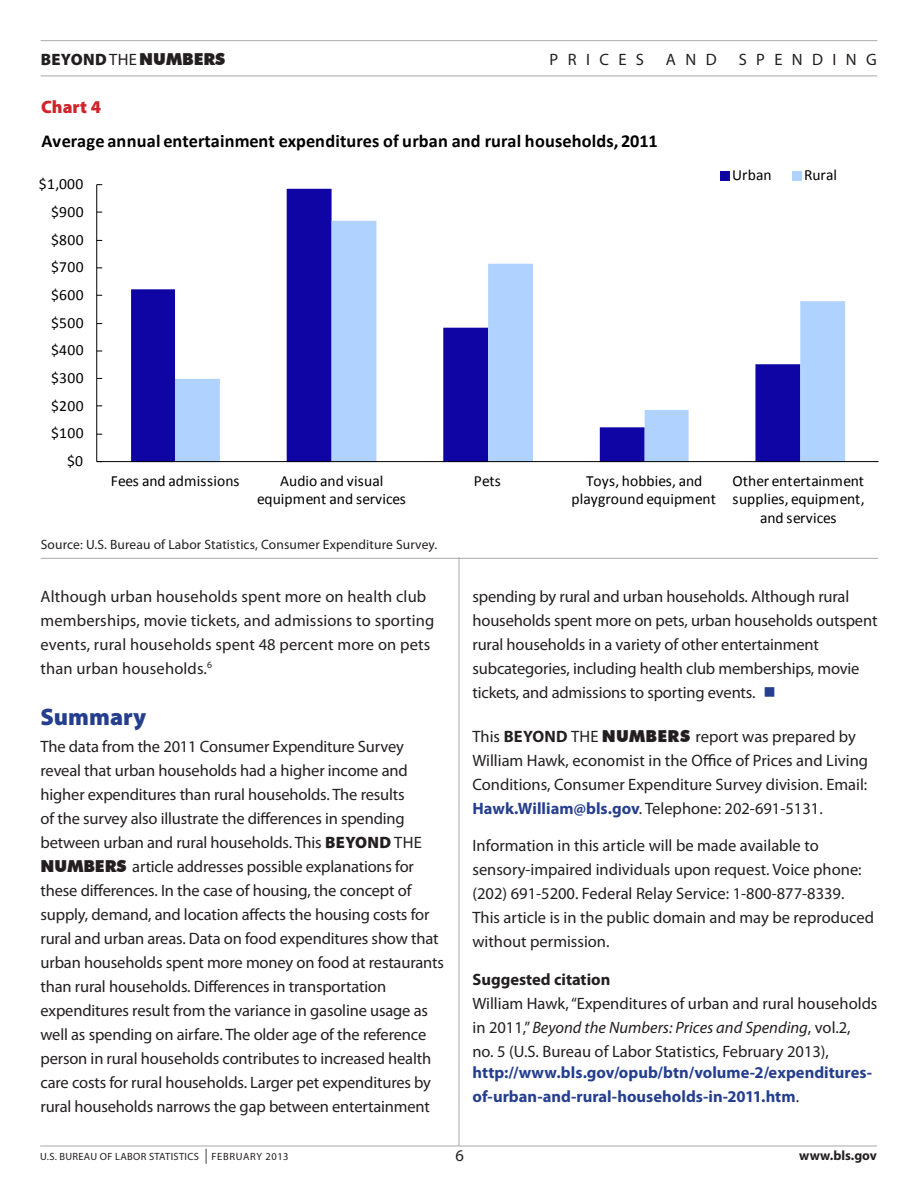
<style>
.page{position:relative;width:918px;height:1188px;background:#fff}
.page>*{position:absolute;margin:0;border:0;box-sizing:border-box;transform-origin:0 0}
.Heading_2{font:900 24px "Myriad Pro";color:#253f8e}
.t1{font:700 18.3px "Calibri";letter-spacing:.005em;color:#000}
.Heading_4{font:900 18px "Myriad Pro";color:#d1232a}
.Last_Paragraph_Ballo{font:16.5px/24px "Myriad Pro";letter-spacing:-.01em;color:#231f20}
.BTN_Graphic_Paragrap{font:16.5px/24px "Myriad Pro";color:#231f20}
.Last_Paragraph_Ballo-2{font:16.5px/24px "Myriad Pro";letter-spacing:.01em;color:#231f20}
.t2{font:700 16.5px/24px "Myriad Pro";color:#253f8e}
.t3{font:700 16.5px "Myriad Pro";color:#231f20}
.t4{font:900 16.5px "Futura BT";color:#231f20}
.Last_Paragraph_Ballo-3{font:16.5px "Myriad Pro";letter-spacing:.57em;color:#231f20}
.t5{font:15.6px/18.3px "Calibri";letter-spacing:.005em;color:#000;text-align:center}
.t6{font:13.65px "Calibri";letter-spacing:.005em;color:#000}
.Source_line{font:13.5px "Myriad Pro";letter-spacing:.01em;color:#231f20}
.t7{font:700 13.5px "Myriad Pro";color:#231f20}
.t8{font:10.5px "Myriad Pro";letter-spacing:.03em;color:#231f20}
.s1{font-family:"Myriad Pro"}
.s2{font-family:"Myriad Pro";font-weight:400}
.s3{font-weight:900}
.s4{font-family:"Futura BT";font-weight:900}
.s5{color:#253f8e}
.s6{font-weight:700}
.s7{font-weight:700;color:#253f8e}
.s8{font-style:italic}
.s9{font-weight:400;color:#231f20}
.s10{font-size:15px}
</style>
<div class="page">
<hr style="left:40px;top:1146px;width:837px;height:1px;background:#a8a9ad">
<hr style="left:41px;top:40px;width:836px;height:1px;background:#a8a9ad">
<hr style="left:41px;top:76px;width:836px;height:1px;background:#a8a9ad">
<hr style="left:459px;top:557px;width:1px;height:589px;background:#a8a9ad">
<svg style="left:131px;top:189px;width:245px;height:272px"></svg>
<svg style="left:175px;top:221px;width:670px;height:240px"></svg>
<hr style="left:96px;top:185px;width:1px;height:277px;background:#000">
<hr style="left:97px;top:461px;width:782px;height:1px;background:#000">
<div style="left:721px;top:171px;width:9px;height:10px;background:#0f05a5"></div>
<div style="left:792px;top:171px;width:9px;height:10px;background:#afd2ff"></div>
<hr style="left:41px;top:558px;width:837px;height:1px;background:#a8a9ad">
<p class="t4" style="left:41px;top:49px;width:186px"><span class="s1">BEYOND</span> <span class="s2">THE</span>NUMBERS</p>
<p class="Last_Paragraph_Ballo" style="left:550px;top:47px;width:96px">PRICES</p>
<p class="Last_Paragraph_Ballo" style="left:666px;top:47px;width:52px">AND</p>
<p class="Last_Paragraph_Ballo-3" style="left:739px;top:49px;width:140px">SPENDING</p>
<p class="Heading_4" style="left:41px;top:95px;width:61px">Chart 4</p>
<p class="t1" style="left:42px;top:130px;width:618px">Average annual entertainment expenditures of urban and rural households, 2011</p>
<p class="t5" style="left:39px;top:175px;width:46px">$1,000</p>
<p class="t5" style="left:51px;top:203px;width:34px">$900</p>
<p class="t5" style="left:51px;top:230px;width:34px">$800</p>
<p class="t5" style="left:51px;top:258px;width:34px">$700</p>
<p class="t5" style="left:51px;top:286px;width:34px">$600</p>
<p class="t5" style="left:51px;top:313px;width:34px">$500</p>
<p class="t5" style="left:51px;top:341px;width:34px">$400</p>
<p class="t5" style="left:51px;top:369px;width:34px">$300</p>
<p class="t5" style="left:51px;top:396px;width:34px">$200</p>
<p class="t5" style="left:51px;top:424px;width:34px">$100</p>
<p class="t5" style="left:67px;top:452px;width:18px">$0</p>
<p class="t5" style="left:732px;top:166px;width:41px">Urban</p>
<p class="t5" style="left:804px;top:166px;width:34px">Rural</p>
<p class="t5" style="left:111px;top:472px;width:130px">Fees and admissions</p>
<p class="t5" style="left:257px;top:472px;width:150px">Audio and visual equipment and services</p>
<p class="t5" style="left:474px;top:472px;width:29px">Pets</p>
<p class="t5" style="left:572px;top:472px;width:146px">Toys, hobbies, and playground equipment</p>
<p class="t5" style="left:733px;top:471px;width:134px;line-height:18.8px">Other entertainment supplies, equipment, and services</p>
<p class="Source_line" style="left:41px;top:536px;width:398px">Source: U.S. Bureau of Labor Statistics, Consumer Expenditure Survey.</p>
<p class="t6" style="left:43px;top:536px;width:392px">Source:U.S. Bureau of Labor Statistics, Consumer Expenditure Survey.</p>
<p class="Last_Paragraph_Ballo-2" style="left:40px;top:584px;width:395px">Although urban households spent more on health club memberships, movie tickets, and admissions to sporting events, rural households spent 48 percent more on pets than urban households.<sup>6</sup></p>
<p class="Heading_2" style="left:40px;top:700px;width:107px">Summary</p>
<p class="Last_Paragraph_Ballo" style="left:40px;top:734px;width:405px">The data from the 2011 Consumer Expenditure Survey reveal that urban households had a higher income and higher expenditures than rural households. The results<br>of the survey also illustrate the differences in spending between urban and rural households. This <span class="s3">BEYOND</span> THE <span class="s4">NUMBERS</span> article addresses possible explanations for these differences. In the case of housing, the concept of supply, demand, and location affects the housing costs for rural and urban areas. Data on food expenditures show that urban households spent more money on food at restaurants than rural households. Differences in transportation expenditures result from the variance in gasoline usage as well as spending on airfare. The older age of the reference person in rural households contributes to increased health care costs for rural households. Larger pet expenditures by rural households narrows the gap between entertainment</p>
<p class="Last_Paragraph_Ballo" style="left:472px;top:584px;width:406px">spending by rural and urban households. Although rural households spent more on pets, urban households outspent rural households in a variety of other entertainment subcategories, including health club memberships, movie tickets, and admissions to sporting events. <span class="s5">■</span></p>
<p class="BTN_Graphic_Paragrap" style="left:472px;top:724px;width:397px">This <span class="s6">BEYOND</span> THE <span class="s4">NUMBERS</span> report was prepared by William Hawk, economist in the Office of Prices and Living Conditions, Consumer Expenditure Survey division. Email:<br><span class="s7">Hawk.William@bls.gov</span>. Telephone: 202-691-5131.</p>
<p class="Last_Paragraph_Ballo" style="left:472px;top:834px;width:403px">Information in this article will be made available to sensory-impaired individuals upon request. Voice phone: (202) 691-5200. Federal Relay Service: 1-800-877-8339.<br>This article is in the public domain and may be reproduced without permission.</p>
<p class="t3" style="left:472px;top:969px;width:139px">Suggested citation</p>
<p class="Last_Paragraph_Ballo" style="left:472px;top:991px;width:407px">William Hawk, “Expenditures of urban and rural households in 2011,” <span class="s8">Beyond the Numbers: Prices and Spending</span>, vol.2,<br>no. 5 (U.S. Bureau of Labor Statistics, February 2013),</p>
<p class="t2" style="left:472px;top:1060px;width:401px">http://www.bls.gov/opub/btn/volume-2/expenditures&shy;of-urban-and-rural-households-in-2011.htm<span class="s9">.</span></p>
<p class="t8" style="left:40px;top:1150px;width:250px">U.S. BUREAU OF LABOR STATISTICS <span class="s10">|</span> FEBRUARY 2013</p>
<p class="Last_Paragraph_Ballo" style="left:455px;top:1144px;width:10px">6</p>
<p class="t7" style="left:799px;top:1147px;width:79px">www.bls.gov</p>
</div>
